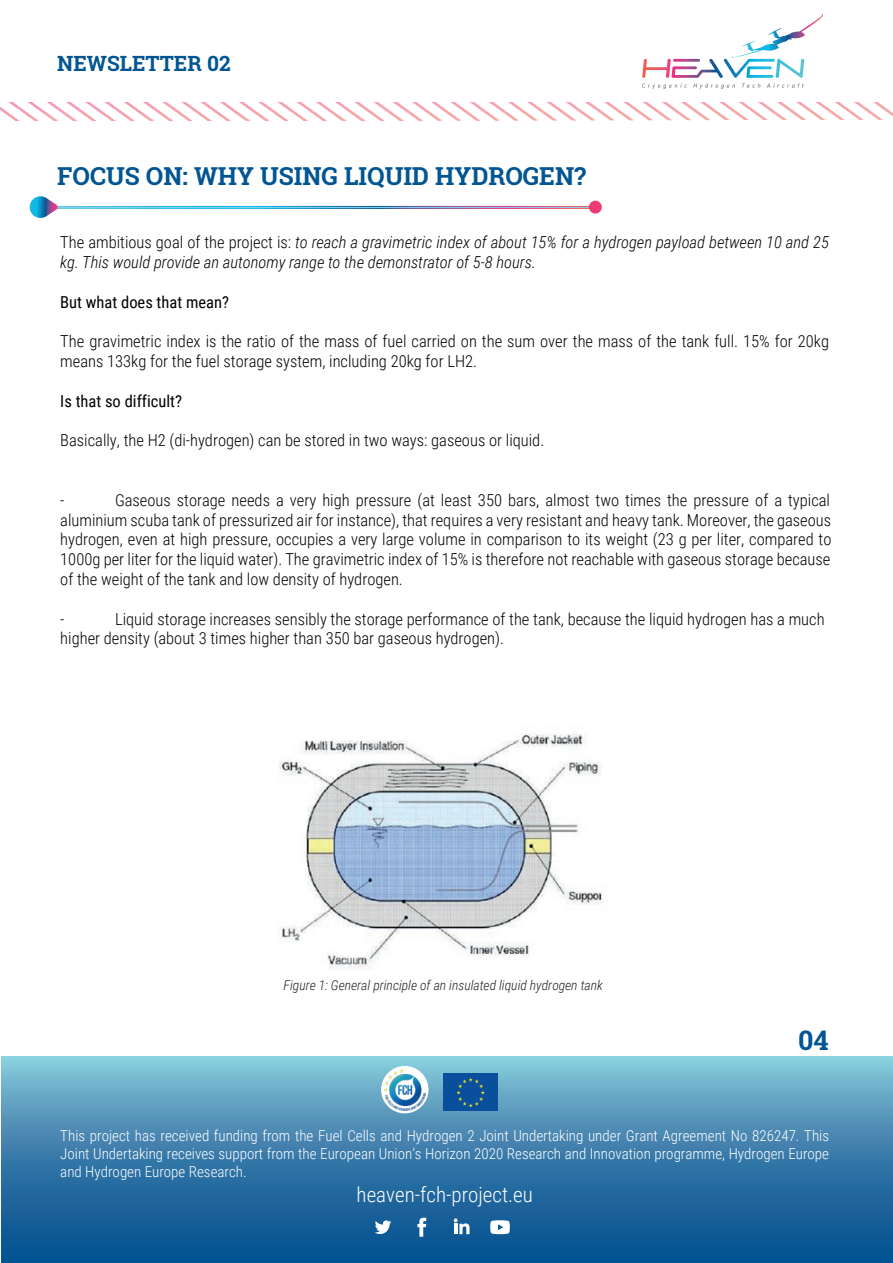
<style>
.page{position:relative;width:893px;height:1263px;background:#fff}
.page>*{position:absolute;margin:0;border:0;box-sizing:border-box;transform-origin:0 0}
.t1{font:700 27px "Roboto Slab";color:#015592}
.t2{font:700 24.75px "Roboto Slab";color:#015592}
.t3{font:300 21px "Roboto Condensed";color:#fff}
.t4{font:700 21px "Roboto Slab";color:#015592}
.t5{font:300 16.5px/19.8px "Roboto Condensed";color:#000001}
.t6{font:italic 300 16.5px/19.8px "Roboto Condensed";color:#000001}
.t7{font:16.5px "Roboto Condensed";color:#000001}
.t8{font:300 15px/18px "Roboto Condensed";color:#fff;text-align:justify}
.t9{font:italic 300 13.5px "Roboto Condensed";color:#231f20}
.s1{font-style:normal}
</style>
<div class="page">
<svg style="left:1px;top:1056px;width:892px;height:207px;background:#3b80ad"></svg>
<svg style="left:642px;top:59px;width:162px;height:30px"></svg>
<svg style="left:742px;top:14px;width:80px;height:35px"></svg>
<svg style="left:0;top:102px;width:893px;height:18px"></svg>
<svg style="left:29px;top:196px;width:29px;height:22px"></svg>
<div style="left:589px;top:201px;width:13px;height:13px;background:#ee3b73;border-radius:50%"></div>
<img style="left:443px;top:1074px;width:55px;height:36px">
<svg style="left:381px;top:1066px;width:47px;height:47px"></svg>
<img style="left:384px;top:1069px;width:41px;height:41px">
<svg style="left:490px;top:1220px;width:20px;height:14px"></svg>
<svg style="left:375px;top:1220px;width:16px;height:14px"></svg>
<svg style="left:454px;top:1218px;width:16px;height:16px"></svg>
<svg style="left:417px;top:1218px;width:9px;height:19px"></svg>
<img style="left:278px;top:733px;width:324px;height:237px">
<p class="t4" style="left:57px;top:49px;width:175px">NEWSLETTER 02</p>
<h2 class="t2" style="left:57px;top:159px;width:530px">FOCUS ON: WHY USING LIQUID HYDROGEN?</h2>
<p class="t6" style="left:60px;top:232px;width:770px"><span class="s1">The ambitious goal of the project is:</span> to reach a gravimetric index of about 15% for a hydrogen payload between 10 and 25 kg. This would provide an autonomy range to the demonstrator of 5-8 hours.</p>
<p class="t7" style="left:60px;top:290px;width:170px">But what does that mean?</p>
<p class="t5" style="left:60px;top:331px;width:770px">The gravimetric index is the ratio of the mass of fuel carried on the sum over the mass of the tank full. 15% for 20kg means 133kg for the fuel storage system, including 20kg for LH2.</p>
<p class="t7" style="left:60px;top:389px;width:123px">Is that so difficult?</p>
<p class="t5" style="left:60px;top:430px;width:485px">Basically, the H2 (di-hydrogen) can be stored in two ways: gaseous or liquid.</p>
<p class="t5" style="left:60px;top:489px;width:773px;text-align:justify;text-indent:55px">Gaseous storage needs a very high pressure (at least 350 bars, almost two times the pressure of a typical aluminium scuba tank of pressurized air for instance), that requires a very resistant and heavy tank. Moreover, the gaseous hydrogen, even at high pressure, occupies a very large volume in comparison to its weight (23 g per liter, compared to 1000g per liter for the liquid water). The gravimetric index of 15% is therefore not reachable with gaseous storage because of the weight of the tank and low density of hydrogen.</p>
<p class="t5" style="left:60px;top:608px;width:6px">-</p>
<p class="t5" style="left:60px;top:489px;width:6px">-</p>
<p class="t5" style="left:60px;top:608px;width:766px;text-indent:55px">Liquid storage increases sensibly the storage performance of the tank, because the liquid hydrogen has a much higher density (about 3 times higher than 350 bar gaseous hydrogen).</p>
<p class="t9" style="left:284px;top:976px;width:321px">Figure 1: General principle of an insulated liquid hydrogen tank</p>
<h1 class="t1" style="left:798px;top:1022px;width:32px">04</h1>
<p class="t8" style="left:60px;top:1126px;width:770px">This project has received funding from the Fuel Cells and Hydrogen 2 Joint Undertaking under Grant Agreement No 826247. This Joint Undertaking receives support from the European Union’s Horizon 2020 Research and Innovation programme, Hydrogen Europe and Hydrogen Europe Research.</p>
<p class="t3" style="left:357px;top:1180px;width:178px">heaven-fch-project.eu</p>
</div>
